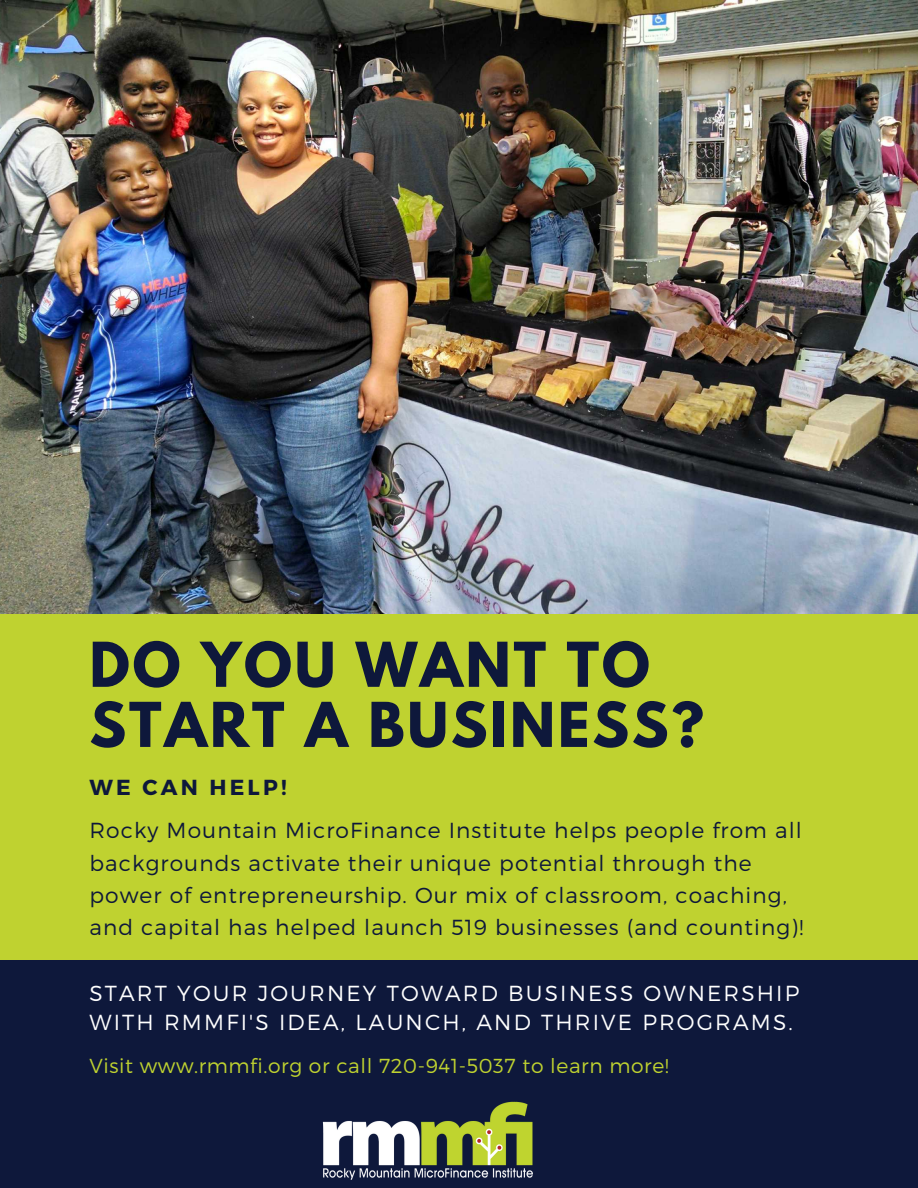
<style>
.page{position:relative;width:918px;height:1188px;background:#0e183b}
.page>*{position:absolute;margin:0;border:0;box-sizing:border-box;transform-origin:0 0}
.t1{font:700 54.75px/60.2px "League Spartan";letter-spacing:.05em;color:#0e183b}
.t2{font:300 21.75px/32.2px "Montserrat";letter-spacing:.05em;color:#0e183b}
.t3{font:300 21.75px/29px "Montserrat";letter-spacing:.1em;color:#fff}
.t4{font:700 21.75px "Montserrat";letter-spacing:.15em;color:#0e183b}
.t5{font:300 20.25px "Montserrat";letter-spacing:.03em;color:#bfd230}
</style>
<div class="page">
<div style="left:0;top:594px;width:918px;height:366px;background:#bfd230"></div>
<img style="left:0;top:0;width:918px;height:613px">
<img style="left:322px;top:1101px;width:211px;height:79px">
<p class="t1" style="left:89px;top:642px;width:616px">DO YOU WANT TO<br>START A BUSINESS?</p>
<p class="t4" style="left:89px;top:773px;width:199px">WE CAN HELP!</p>
<p class="t2" style="left:89px;top:813px;width:716px">Rocky Mountain MicroFinance Institute helps people from all backgrounds activate their unique potential through the power of entrepreneurship. Our mix of classroom, coaching, and capital has helped launch 519 businesses (and counting)!</p>
<p class="t3" style="left:89px;top:977px;width:711px">START YOUR JOURNEY TOWARD BUSINESS OWNERSHIP<br>WITH RMMFI'S IDEA, LAUNCH, AND THRIVE PROGRAMS.</p>
<p class="t5" style="left:89px;top:1052px;width:581px">Visit www.rmmfi.org or call 720-941-5037 to learn more!</p>
</div>
